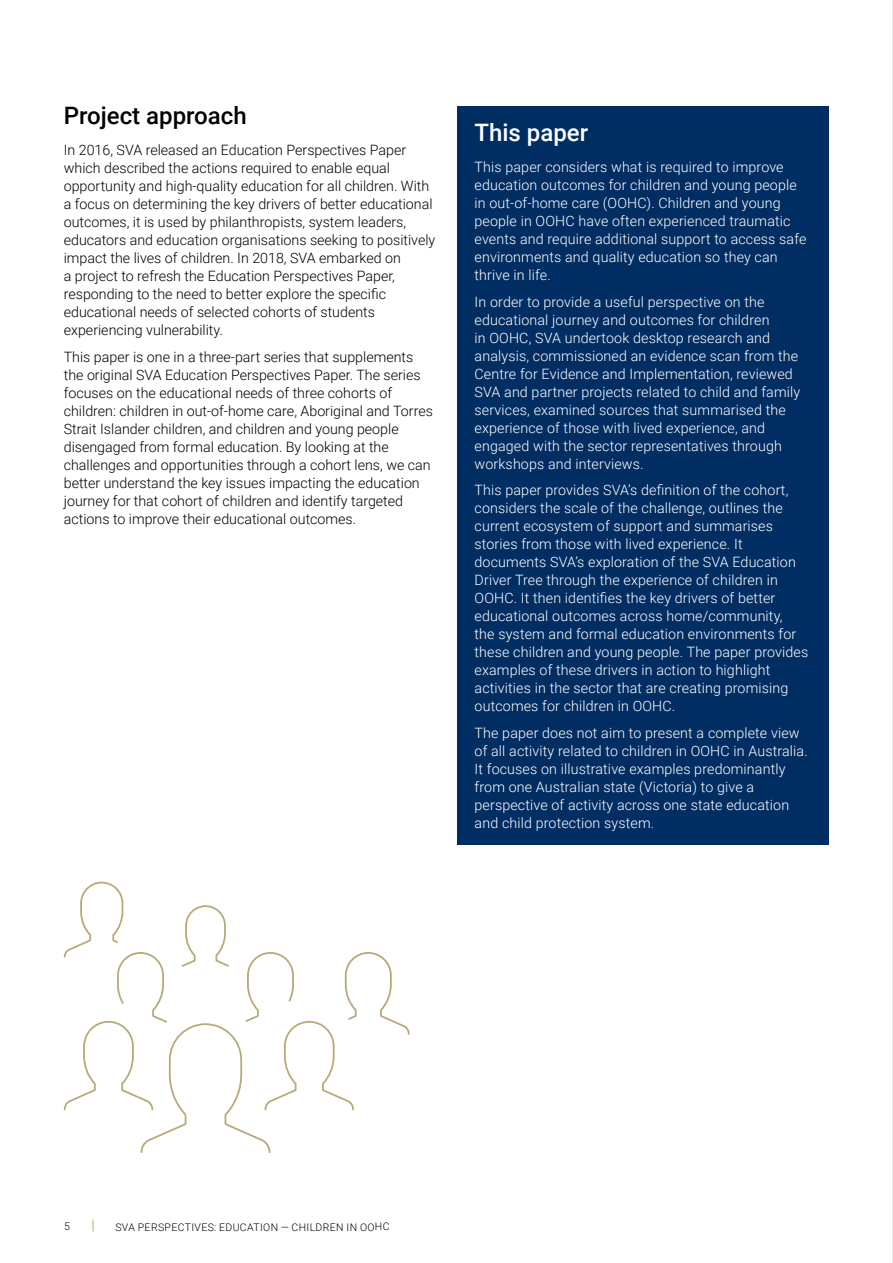
<style>
.page{position:relative;width:893px;height:1263px;background:#fff}
.page>*{position:absolute;margin:0;border:0;box-sizing:border-box;transform-origin:0 0}
.t1{font:500 24px "Roboto";color:#000}
.t2{font:500 24px "Roboto";color:#fff}
.t3{font:300 14.25px/18px "Roboto";letter-spacing:.01em;color:#fff}
.t4{font:300 14.25px/18px "Roboto";color:#000}
.t5{font:300 10.5px "Roboto";letter-spacing:.035em;color:#000}
</style>
<div class="page">
<svg style="left:93px;top:1219px;width:1px;height:12px"></svg>
<div style="left:458px;top:106px;width:371px;height:739px;background:#002d62"></div>
<svg style="left:63px;top:881px;width:347px;height:273px"></svg>
<hr style="left:892px;top:0;width:1px;height:1263px;background:#d1d3d4">
<h1 class="t1" style="left:64px;top:99px;width:184px">Project approach</h1>
<p class="t4" style="left:64px;top:140px;width:373px">In 2016, SVA released an Education Perspectives Paper which described the actions required to enable equal opportunity and high-quality education for all children. With a focus on determining the key drivers of better educational outcomes, it is used by philanthropists, system leaders, educators and education organisations seeking to positively impact the lives of children. In 2018, SVA embarked on<br>a project to refresh the Education Perspectives Paper, responding to the need to better explore the specific educational needs of selected cohorts of students experiencing vulnerability.</p>
<p class="t4" style="left:64px;top:347px;width:371px">This paper is one in a three-part series that supplements the original SVA Education Perspectives Paper. The series focuses on the educational needs of three cohorts of children: children in out-of-home care, Aboriginal and Torres Strait Islander children, and children and young people disengaged from formal education. By looking at the challenges and opportunities through a cohort lens, we can better understand the key issues impacting the education journey for that cohort of children and identify targeted actions to improve their educational outcomes.</p>
<h1 class="t2" style="left:475px;top:116px;width:115px">This paper</h1>
<p class="t3" style="left:475px;top:157px;width:333px">This paper considers what is required to improve education outcomes for children and young people in out-of-home care (OOHC). Children and young people in OOHC have often experienced traumatic events and require additional support to access safe environments and quality education so they can thrive in life.</p>
<p class="t3" style="left:475px;top:292px;width:327px">In order to provide a useful perspective on the educational journey and outcomes for children<br>in OOHC, SVA undertook desktop research and analysis, commissioned an evidence scan from the Centre for Evidence and Implementation, reviewed SVA and partner projects related to child and family services, examined sources that summarised the experience of those with lived experience, and engaged with the sector representatives through workshops and interviews.</p>
<p class="t3" style="left:475px;top:480px;width:335px">This paper provides SVA’s definition of the cohort, considers the scale of the challenge, outlines the current ecosystem of support and summarises stories from those with lived experience. It documents SVA’s exploration of the SVA Education Driver Tree through the experience of children in OOHC. It then identifies the key drivers of better educational outcomes across home/community,<br>the system and formal education environments for these children and young people. The paper provides examples of these drivers in action to highlight activities in the sector that are creating promising outcomes for children in OOHC.</p>
<p class="t3" style="left:475px;top:723px;width:335px">The paper does not aim to present a complete view of all activity related to children in OOHC in Australia.<br>It focuses on illustrative examples predominantly from one Australian state (Victoria) to give a perspective of activity across one state education and child protection system.</p>
<p class="t5" style="left:64px;top:1219px;width:7px">5</p>
<p class="t5" style="left:115px;top:1219px;width:276px">SVA PERSPECTIVES: EDUCATION — CHILDREN IN OOHC</p>
</div>
